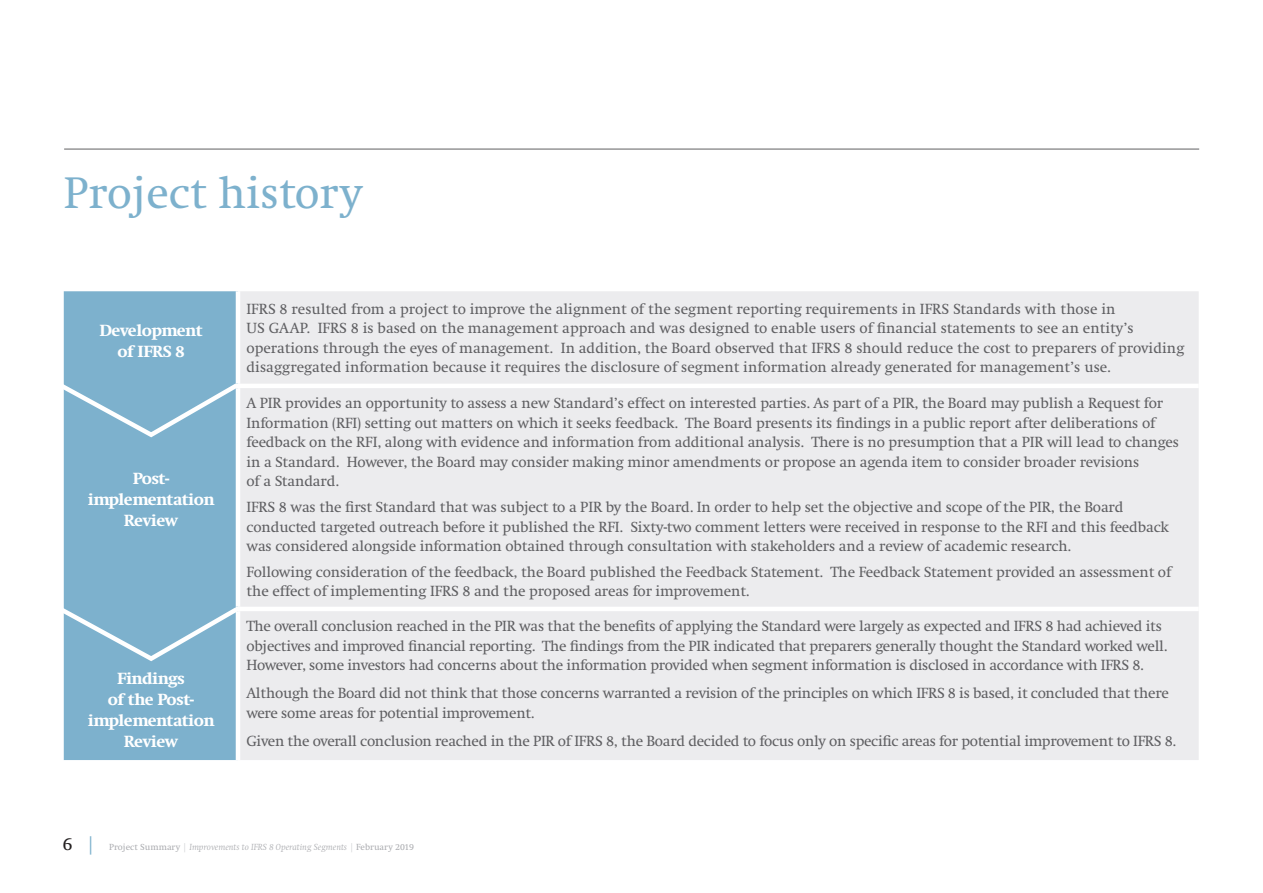
<style>
.page{position:relative;width:1263px;height:893px;background:#fff}
.page>*{position:absolute;margin:0;border:0;box-sizing:border-box;transform-origin:0 0}
.Level_1_heading{font:45px "Swift LT Pro";color:#7db1cd}
.Body_copy{font:800 16.5px/21px "Swift LT Pro";color:#fff;text-align:center}
.Body_copy-2{font:15px/19.5px "Swift LT Pro";letter-spacing:-.01em;color:#5f5f62}
.t1{font:italic 9px "Swift LT Pro";color:#abacb0}
.s1{font-style:normal;font-size:18px;color:#231f20}
.s2{font-style:normal;font-size:18px;color:#7db1cd}
.s3{font-style:normal}
.s4{font-style:normal;color:#d3d4d6}
</style>
<div class="page">
<hr style="left:64px;top:149px;width:1135px;height:1px;background:#5f5f62">
<div style="left:64px;top:291px;width:172px;height:469px;background:#7db1cd"></div>
<div style="left:240px;top:291px;width:959px;height:469px;background:#ececee"></div>
<hr style="left:236px;top:384px;width:963px;height:4px;background:#fff">
<hr style="left:236px;top:607px;width:963px;height:4px;background:#fff">
<svg style="left:63px;top:379px;width:180px;height:61px;background:#8dbad3"></svg>
<svg style="left:63px;top:603px;width:180px;height:61px;background:#8dbad3"></svg>
<p class="Level_1_heading" style="left:64px;top:167px;width:300px">Project history</p>
<p class="Body_copy" style="left:100px;top:320px;width:104px">Development of IFRS 8</p>
<p class="Body_copy" style="left:88px;top:468px;width:127px">Post&shy;implementation<br>Review</p>
<p class="Body_copy" style="left:88px;top:668px;width:127px">Findings<br>of the Post&shy;implementation<br>Review</p>
<p class="Body_copy-2" style="left:246px;top:299px;width:939px">IFRS 8 resulted from a project to improve the alignment of the segment reporting requirements in IFRS Standards with those in<br>US GAAP. IFRS 8 is based on the management approach and was designed to enable users of financial statements to see an entity’s operations through the eyes of management. In addition, the Board observed that IFRS 8 should reduce the cost to preparers of providing disaggregated information because it requires the disclosure of segment information already generated for management’s use.</p>
<p class="Body_copy-2" style="left:246px;top:393px;width:934px">A PIR provides an opportunity to assess a new Standard’s effect on interested parties. As part of a PIR, the Board may publish a Request for Information (RFI) setting out matters on which it seeks feedback. The Board presents its findings in a public report after deliberations of feedback on the RFI, along with evidence and information from additional analysis. There is no presumption that a PIR will lead to changes in a Standard. However, the Board may consider making minor amendments or propose an agenda item to consider broader revisions<br>of a Standard.</p>
<p class="Body_copy-2" style="left:246px;top:497px;width:924px">IFRS 8 was the first Standard that was subject to a PIR by the Board. In order to help set the objective and scope of the PIR, the Board conducted targeted outreach before it published the RFI. Sixty-two comment letters were received in response to the RFI and this feedback was considered alongside information obtained through consultation with stakeholders and a review of academic research.</p>
<p class="Body_copy-2" style="left:246px;top:562px;width:926px">Following consideration of the feedback, the Board published the Feedback Statement. The Feedback Statement provided an assessment of the effect of implementing IFRS 8 and the proposed areas for improvement.</p>
<p class="Body_copy-2" style="left:246px;top:616px;width:922px">The overall conclusion reached in the PIR was that the benefits of applying the Standard were largely as expected and IFRS 8 had achieved its objectives and improved financial reporting. The findings from the PIR indicated that preparers generally thought the Standard worked well.<br>However, some investors had concerns about the information provided when segment information is disclosed in accordance with IFRS 8.</p>
<p class="Body_copy-2" style="left:246px;top:683px;width:924px">Although the Board did not think that those concerns warranted a revision of the principles on which IFRS 8 is based, it concluded that there were some areas for potential improvement.</p>
<p class="Body_copy-2" style="left:246px;top:731px;width:931px">Given the overall conclusion reached in the PIR of IFRS 8, the Board decided to focus only on specific areas for potential improvement to IFRS 8.</p>
<p class="t1" style="left:63px;top:842px;width:353px"><span class="s1">6</span> <span class="s2">|</span> <span class="s3">Project Summary</span> <span class="s4">|</span> Improvements to IFRS 8 Operating Segments <span class="s4">|</span> <span class="s3">February 2019</span></p>
</div>
